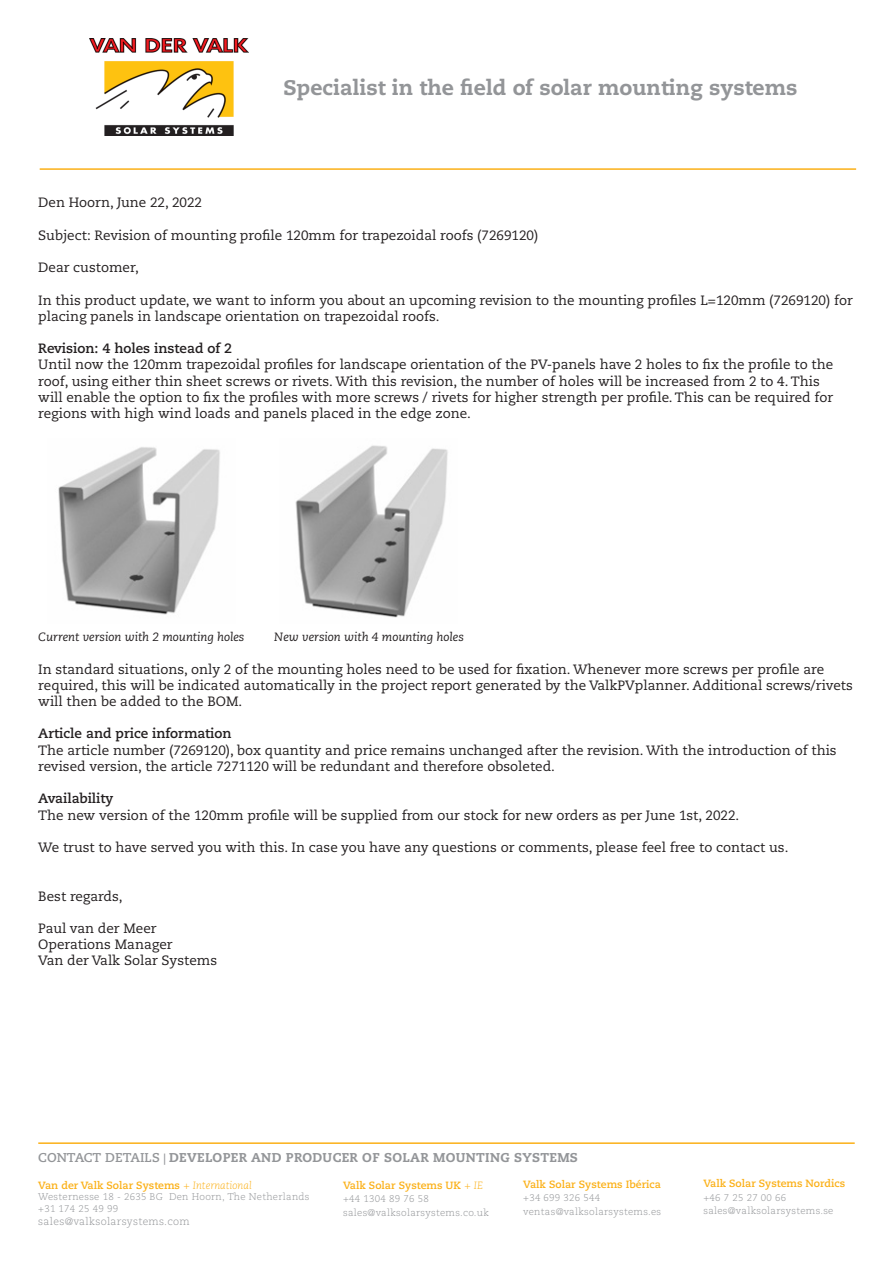
<style>
.page{position:relative;width:893px;height:1263px;background:#fff}
.page>*{position:absolute;margin:0;border:0;box-sizing:border-box;transform-origin:0 0}
.t1{font:800 21.15px "Caecilia LT Std";color:#939598}
.t2{font:13.5px/16.2px "Caecilia LT Std";color:#231f20}
.t3{font:13.5px/16.2px "Caecilia LT Pro 55 Roman";color:#231f20}
.t4{font:700 13.5px "Caecilia LT Std";color:#231f20}
.t5{font:800 12.75px "Caecilia LT Std";letter-spacing:.025em;color:#939598}
.t6{font:italic 12px "Caecilia LT Std";color:#231f20}
.t7{font:700 10.5px "Caecilia LT Std";color:#fbb017}
.t8{font:300 10.5px "Caecilia LT Std";letter-spacing:.025em;color:#939598}
.t9{font:300 9.75px/13.5px "Caecilia LT Std";letter-spacing:.025em;color:#939598}
.s1{font-weight:700}
.s2{font-weight:700;font-size:11.25px}
.s3{font-weight:300;font-style:italic}
</style>
<div class="page">
<hr style="left:40px;top:168px;width:816px;height:2px;background:#fbb017">
<img style="left:89px;top:38px;width:160px;height:98px">
<hr style="left:38px;top:1142px;width:817px;height:2px;background:#fbb017">
<img style="left:58px;top:447px;width:162px;height:168px">
<img style="left:295px;top:445px;width:153px;height:173px">
<p class="t1" style="left:283px;top:75px;width:516px">Specialist in the field of solar mounting systems</p>
<p class="t2" style="left:38px;top:195px;width:165px">Den Hoorn, June 22, 2022</p>
<p class="t2" style="left:38px;top:227px;width:501px">Subject: Revision of mounting profile 120mm for trapezoidal roofs (7269120)</p>
<p class="t2" style="left:38px;top:260px;width:102px">Dear customer,</p>
<p class="t2" style="left:38px;top:292px;width:816px">In this product update, we want to inform you about an upcoming revision to the mounting profiles L=120mm (7269120) for placing panels in landscape orientation on trapezoidal roofs.</p>
<p class="t4" style="left:38px;top:341px;width:195px">Revision: 4 holes instead of 2</p>
<p class="t2" style="left:38px;top:357px;width:796px">Until now the 120mm trapezoidal profiles for landscape orientation of the PV-panels have 2 holes to fix the profile to the roof, using either thin sheet screws or rivets. With this revision, the number of holes will be increased from 2 to 4. This will enable the option to fix the profiles with more screws / rivets for higher strength per profile. This can be required for regions with high wind loads and panels placed in the edge zone.</p>
<p class="t6" style="left:38px;top:630px;width:208px">Current version with 2 mounting holes</p>
<p class="t6" style="left:274px;top:630px;width:191px">New version with 4 mounting holes</p>
<p class="t2" style="left:38px;top:661px;width:816px">In standard situations, only 2 of the mounting holes need to be used for fixation. Whenever more screws per profile are required, this will be indicated automatically in the project report generated by the ValkPVplanner. Additional screws/rivets will then be added to the BOM.</p>
<p class="t4" style="left:38px;top:726px;width:195px">Article and price information</p>
<p class="t2" style="left:38px;top:742px;width:800px">The article number (7269120), box quantity and price remains unchanged after the revision. With the introduction of this revised version, the article 7271120 will be redundant and therefore obsoleted.</p>
<p class="t4" style="left:38px;top:791px;width:77px">Availability</p>
<p class="t2" style="left:38px;top:807px;width:702px">The new version of the 120mm profile will be supplied from our stock for new orders as per June 1st, 2022.</p>
<p class="t3" style="left:38px;top:839px;width:752px">We trust to have served you with this. In case you have any questions or comments, please feel free to contact us.</p>
<p class="t3" style="left:38px;top:887px;width:86px">Best regards,</p>
<p class="t3" style="left:38px;top:920px;width:136px">Paul van der Meer<br>Operations Manager</p>
<p class="t3" style="left:38px;top:952px;width:180px">Van der Valk Solar Systems</p>
<p class="t5" style="left:38px;top:1149px;width:541px"><span class="s1">CONTACT DETAILS</span> <span class="s2">|</span> DEVELOPER AND PRODUCER OF SOLAR MOUNTING SYSTEMS</p>
<p class="t7" style="left:38px;top:1179px;width:215px">Van der Valk Solar Systems <span class="s3">+ International</span></p>
<p class="t9" style="left:38px;top:1191px;width:273px;line-height:11.7px">Westernesse 18 - 2635 BG Den Hoorn, The Netherlands +31 174 25 49 99</p>
<p class="t8" style="left:38px;top:1215px;width:153px">sales@valksolarsystems.com</p>
<p class="t7" style="left:523px;top:1178px;width:139px">Valk Solar Systems Ibérica</p>
<p class="t9" style="left:523px;top:1191px;width:140px">+34 699 326 544 ventas@valksolarsystems.es</p>
<p class="t7" style="left:343px;top:1179px;width:141px">Valk Solar Systems UK <span class="s3">+ IE</span></p>
<p class="t9" style="left:343px;top:1192px;width:147px">+44 1304 89 76 58 sales@valksolarsystems.co.uk</p>
<p class="t7" style="left:703px;top:1177px;width:143px">Valk Solar Systems Nordics</p>
<p class="t9" style="left:703px;top:1191px;width:132px">+46 7 25 27 00 66 sales@valksolarsystems.se</p>
</div>
